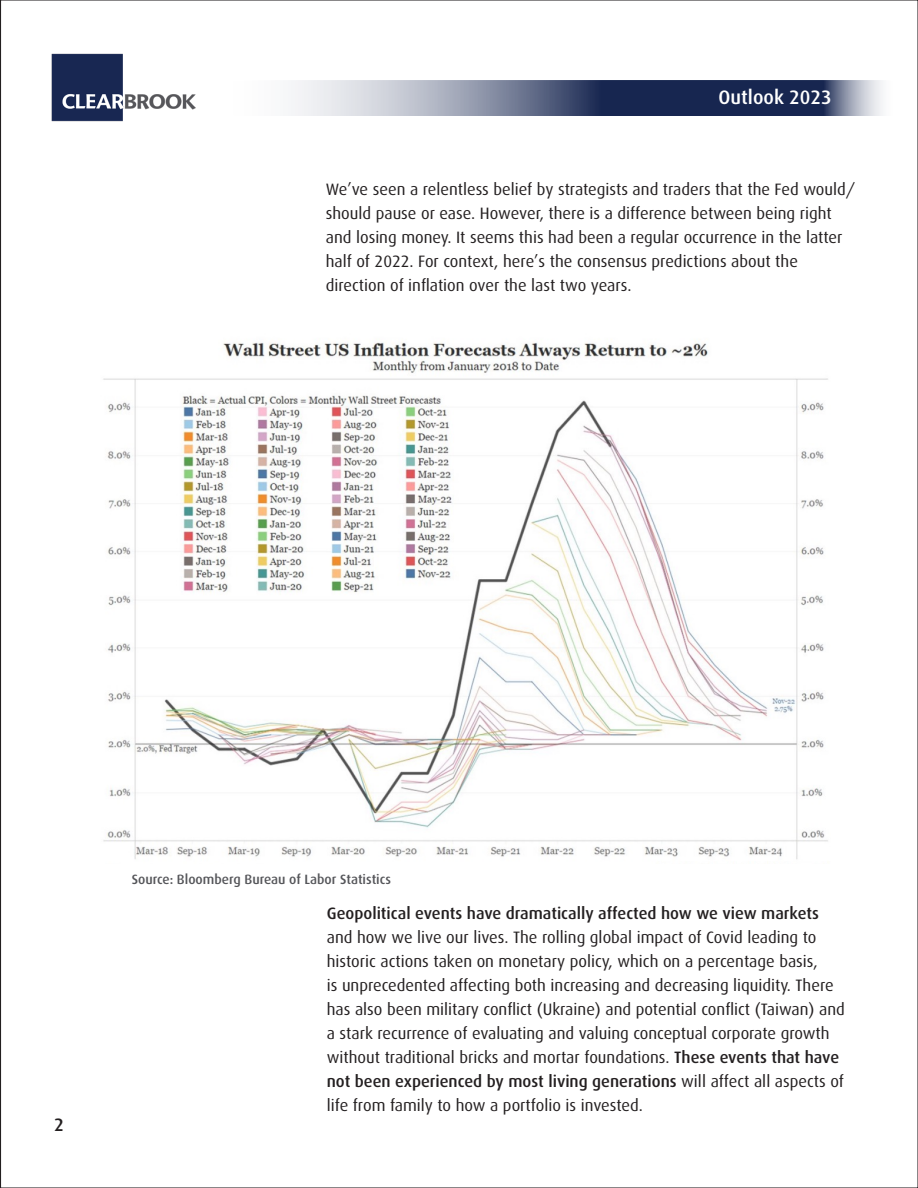
<style>
.page{position:relative;width:918px;height:1188px;background:#fff}
.page>*{position:absolute;margin:0;border:0;box-sizing:border-box;transform-origin:0 0}
.t1{font:500 19.5px "Dax";color:#fff}
.t2{font:500 18px "Dax";color:#231f20}
.t3{font:16.5px/24px "Dax";color:#231f20}
.t4{font:500 13.5px "Dax";color:#55565a}
.s1{font-weight:500}
</style>
<div class="page">
<svg style="left:291px;top:81px;width:592px;height:35px;background:#6b758f"></svg>
<img style="left:51px;top:53px;width:145px;height:69px">
<img style="left:103px;top:342px;width:725px;height:517px">
<p class="t1" style="left:719px;top:86px;width:115px">Outlook 2023</p>
<p class="t3" style="left:326px;top:178px;width:531px">We’ve seen a relentless belief by strategists and traders that the Fed would/ should pause or ease. However, there is a difference between being right and losing money. It seems this had been a regular occurrence in the latter half of 2022. For context, here’s the consensus predictions about the direction of inflation over the last two years.</p>
<p class="t2" style="left:54px;top:1115px;width:11px">2</p>
<p class="t4" style="left:132px;top:872px;width:261px">Source: Bloomberg Bureau of Labor Statistics</p>
<p class="t3" style="left:327px;top:902px;width:520px"><span class="s1">Geopolitical events have dramatically affected how we view markets </span>and how we live our lives. The rolling global impact of Covid leading to historic actions taken on monetary policy, which on a percentage basis,<br>is unprecedented affecting both increasing and decreasing liquidity. There has also been military conflict (Ukraine) and potential conflict (Taiwan) and a stark recurrence of evaluating and valuing conceptual corporate growth without traditional bricks and mortar foundations. <span class="s1">These events that have not been experienced by most living generations</span> will affect all aspects of life from family to how a portfolio is invested.</p>
</div>
